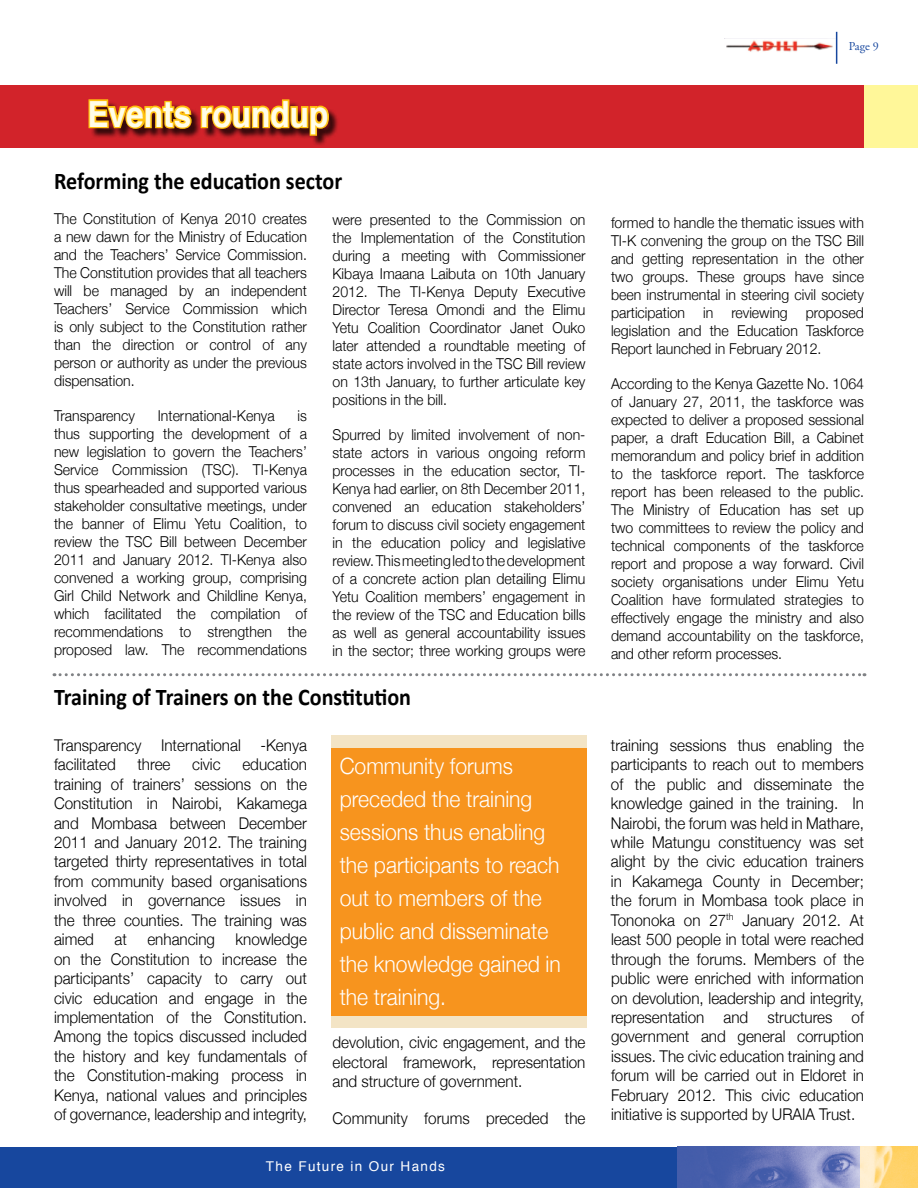
<style>
.page{position:relative;width:918px;height:1188px;background:#fff}
.page>*{position:absolute;margin:0;border:0;box-sizing:border-box;transform-origin:0 0}
.t1{font:700 36px "Helvetica";color:#fffde9;scale:.88 1}
.t2{font:700 24px "Calibri";color:#000;scale:.92 1}
.t3{font:300 22.5px/33px "Helvetica Neue";color:#fff;scale:.94 1}
.t4{font:300 16.2px/19.5px "Helvetica Neue";color:#000;text-align:justify;scale:.94 1}
.t5{font:300 15px/18px "Helvetica Neue";color:#000;text-align:justify;scale:.94 1}
.t6{font:13.5px "Helvetica";letter-spacing:.1em;color:#fff}
.t7{font:12px "Adobe Garamond Pro";color:#17479e}
</style>
<div class="page">
<div style="left:0;top:1147px;width:678px;height:41px;background:#17479e"></div>
<img style="left:725px;top:38px;width:111px;height:16px">
<hr style="left:836px;top:32px;width:1px;height:32px;background:#17479e">
<img style="left:678px;top:1147px;width:183px;height:41px">
<img style="left:861px;top:1147px;width:57px;height:41px">
<div style="left:0;top:85px;width:864px;height:63px;background:#d2232a"></div>
<div style="left:91px;top:101px;width:249px;height:46px;background:#000;opacity:.75"></div>
<svg style="left:88px;top:99px;width:243px;height:38px"></svg>
<div style="left:864px;top:85px;width:54px;height:63px;background:#fff799"></div>
<svg style="left:54px;top:673px;width:811px;height:3px"></svg>
<div style="left:331px;top:748px;width:256px;height:272px;background:#f7941e"></div>
<div style="left:331px;top:735px;width:256px;height:12px;background:#f3e4c5"></div>
<div style="left:331px;top:1016px;width:256px;height:12px;background:#f3e4c5"></div>
<h1 class="t1" style="left:87px;top:85px;width:276px">Events roundup</h1>
<h2 class="t2" style="left:54px;top:166px;width:315px">Reforming the education sector</h2>
<p class="t5" style="left:54px;top:210px;width:271px">The Constitution of Kenya 2010 creates a new dawn for the Ministry of Education and the Teachers’ Service Commission.<br>The Constitution provides that all teachers will be managed by an independent Teachers’ Service Commission which is only subject to the Constitution rather than the direction or control of any person or authority as under the previous dispensation.</p>
<p class="t5" style="left:54px;top:407px;width:88px">Transparency</p>
<p class="t5" style="left:158px;top:407px;width:126px">International-Kenya</p>
<p class="t5" style="left:333px;top:211px;width:271px">were presented to the Commission on the Implementation of the Constitution during a meeting with Commissioner Kibaya Imaana Laibuta on 10th January 2012. The TI-Kenya Deputy Executive Director Teresa Omondi and the Elimu Yetu Coalition Coordinator Janet Ouko later attended a roundtable meeting of state actors involved in the TSC Bill review on 13th January, to further articulate key positions in the bill.</p>
<p class="t5" style="left:333px;top:426px;width:271px">Spurred by limited involvement of non&shy;state actors in various ongoing reform processes in the education sector, TI-Kenya had earlier, on 8th December 2011, convened an education stakeholders’ forum to discuss civil society engagement in the education policy and legislative review. This meeting led to the development of a concrete action plan detailing Elimu Yetu Coalition members’ engagement in the review of the TSC and Education bills as well as general accountability issues in the sector; three working groups were</p>
<p class="t5" style="left:54px;top:407px;width:271px;text-indent:244px">is thus supporting the development of a new legislation to govern the Teachers’ Service Commission (TSC). TI-Kenya thus spearheaded and supported various stakeholder consultative meetings, under the banner of Elimu Yetu Coalition, to review the TSC Bill between December 2011 and January 2012. TI-Kenya also convened a working group, comprising Girl Child Network and Childline Kenya, which facilitated the compilation of recommendations to strengthen the proposed law. The recommendations</p>
<h2 class="t2" style="left:54px;top:682px;width:390px">Training of Trainers on the Constitution</h2>
<p class="t4" style="left:54px;top:735px;width:271px">Transparency International -Kenya facilitated</p>
<p class="t4" style="left:54px;top:754px;width:271px;text-indent:188px">education training of trainers’ sessions on the Constitution in Nairobi, Kakamega and Mombasa between December 2011 and January 2012. The training targeted thirty representatives in total from community based organisations involved in governance issues in the three counties. The training was aimed</p>
<p class="t4" style="left:137px;top:754px;width:37px">three</p>
<p class="t4" style="left:192px;top:754px;width:32px">civic</p>
<p class="t4" style="left:54px;top:929px;width:271px;text-indent:182px">knowledge on the Constitution to increase the participants’ capacity to carry out civic education and engage in the implementation of the Constitution.<br>Among the topics discussed included the history and key fundamentals of the Constitution-making process in Kenya, national values and principles of governance, leadership and integrity,</p>
<p class="t4" style="left:115px;top:929px;width:15px">at</p>
<p class="t4" style="left:147px;top:929px;width:74px">enhancing</p>
<h3 class="t3" style="left:340px;top:749px;width:237px">Community forums preceded the training sessions thus enabling the participants to reach out to members of the public and disseminate the knowledge gained in the training.</h3>
<p class="t4" style="left:333px;top:1033px;width:271px">devolution, civic engagement, and the electoral framework, representation and structure of government.</p>
<p class="t4" style="left:333px;top:1108px;width:271px">Community forums preceded the</p>
<p class="t6" style="left:266px;top:1156px;width:181px">The Future in Our Hands</p>
<p class="t7" style="left:849px;top:39px;width:32px">Page 9</p>
<p class="t5" style="left:611px;top:213px;width:271px">formed to handle the thematic issues with TI-K convening the group on the TSC Bill and getting representation in the other two groups. These groups have since been instrumental in steering civil society participation in reviewing proposed legislation and the Education Taskforce Report launched in February 2012.</p>
<p class="t5" style="left:611px;top:374px;width:271px">According to the Kenya Gazette No. 1064 of January 27, 2011, the taskforce was expected to deliver a proposed sessional paper, a draft Education Bill, a Cabinet memorandum and policy brief in addition to the taskforce report. The taskforce report has been released to the public.<br>The Ministry of Education has set up two committees to review the policy and technical components of the taskforce report and propose a way forward. Civil society organisations under Elimu Yetu Coalition have formulated strategies to effectively engage the ministry and also demand accountability on the taskforce, and other reform processes.</p>
<p class="t4" style="left:611px;top:735px;width:271px">training sessions thus enabling the participants to reach out to members of the public and disseminate the knowledge gained in the training. In Nairobi, the forum was held in Mathare, while Matungu constituency was set alight by the civic education trainers in Kakamega County in December; the forum in Mombasa took place in Tononoka on 27<sup>th</sup> January 2012. At least 500 people in total were reached through the forums. Members of the public were enriched with information on devolution, leadership and integrity, representation and structures of government and general corruption issues. The civic education training and forum will be carried out in Eldoret in February 2012. This civic education initiative is supported by URAIA Trust.</p>
</div>
